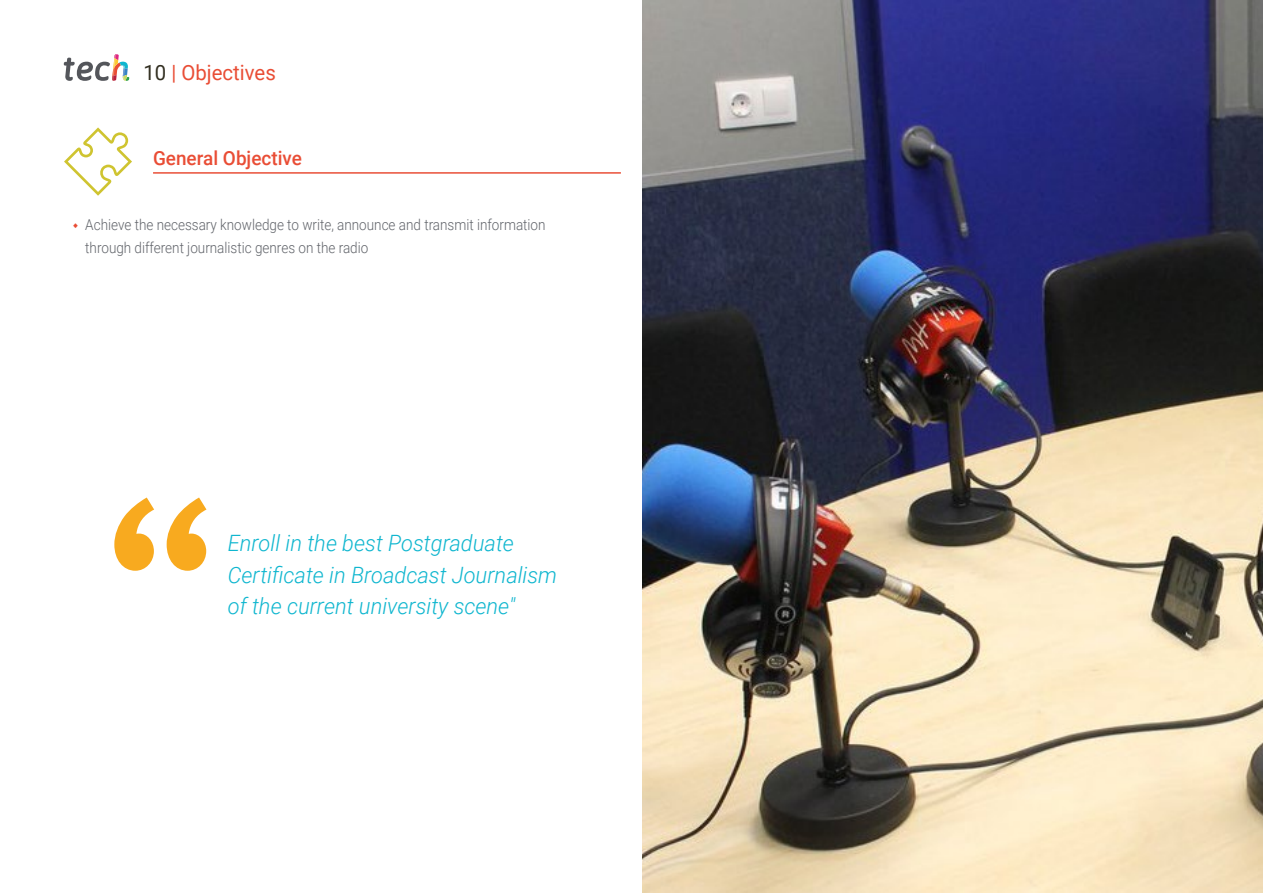
<style>
.page{position:relative;width:1263px;height:893px;background:#fff}
.page>*{position:absolute;margin:0;border:0;box-sizing:border-box;transform-origin:0 0}
.t1{font:italic 300 22.5px/31.5px "Roboto";color:#0fb6cf}
.t2{font:21px "Roboto";color:#e94d35}
.t3{font:500 19.5px "Roboto";color:#e94d35}
.t4{font:300 15px/22.5px "Roboto";color:#61646a;scale:.9 1}
.s1{color:#312e20}
</style>
<div class="page">
<hr style="left:153px;top:173px;width:468px;height:1px;background:#e94d35">
<svg style="left:64px;top:127px;width:68px;height:69px"></svg>
<svg style="left:64px;top:54px;width:65px;height:27px"></svg>
<svg style="left:114px;top:497px;width:92px;height:74px"></svg>
<img style="left:642px;top:0;width:621px;height:893px">
<h2 class="t2" style="left:144px;top:57px;width:134px"><span class="s1">10</span> | Objectives</h2>
<h3 class="t3" style="left:153px;top:144px;width:150px">General Objective</h3>
<p class="t4" style="left:85px;top:213px;width:513px">Achieve the necessary knowledge to write, announce and transmit information through different journalistic genres on the radio</p>
<h1 class="t1" style="left:228px;top:526px;width:331px">Enroll in the best Postgraduate<br>Certificate in Broadcast Journalism of the current university scene"</h1>
</div>
